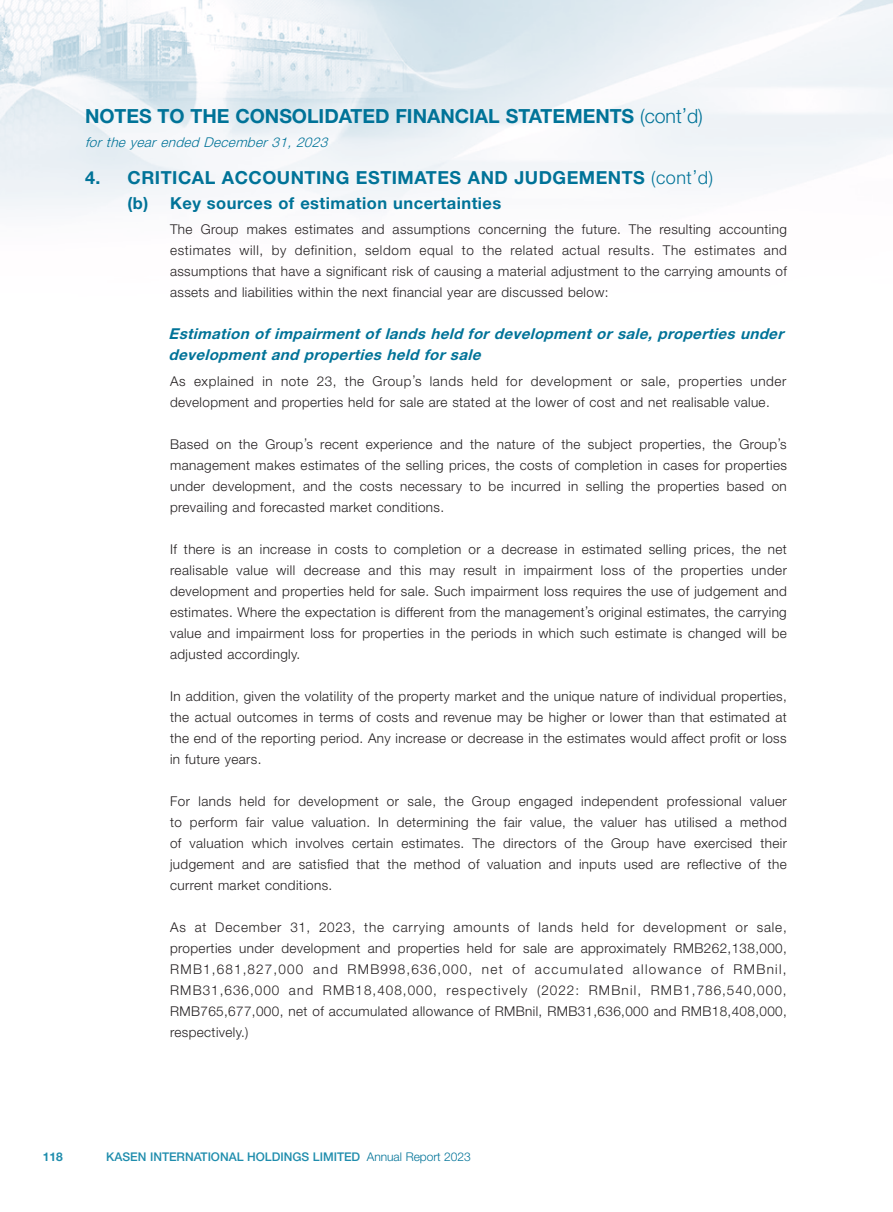
<style>
.page{position:relative;width:893px;height:1212px;background:#fff}
.page>*{position:absolute;margin:0;border:0;box-sizing:border-box;transform-origin:0 0}
.t1{font:700 19.5px "Helvetica Neue LT Std";color:#007398}
.Heading_1{font:700 18px "Helvetica Neue LT Std";letter-spacing:.03em;color:#007398}
.Heading_2{font:700 16.5px "Helvetica Neue LT Std";letter-spacing:.03em;color:#007398}
.Heading_3{font:italic 700 15px/21px "Helvetica Neue LT Std";color:#007398}
.Body_Text{font:300 13.5px/21px "Helvetica Neue LT Std";letter-spacing:.03em;color:#231f20;text-align:justify}
.t2{font:italic 300 13.5px "Helvetica Neue LT Std";color:#007398}
.t3{font:500 12px "Helvetica Neue LT Std";color:#1f8dad}
.t4{font:700 12px "Helvetica Neue LT Std";color:#1f8dad}
.s1{font-weight:300}
.s2{font-weight:300;color:#007398}
</style>
<div class="page">
<img style="left:0;top:0;width:893px;height:210px">
<h1 class="t1" style="left:85px;top:104px;width:619px">NOTES TO THE CONSOLIDATED FINANCIAL STATEMENTS <span class="s1">(cont’d)</span></h1>
<p class="t2" style="left:85px;top:134px;width:248px">forthe yearended December31,2023</p>
<p class="Heading_1" style="left:85px;top:166px;width:630px">4. CRITICAL ACCOUNTING ESTIMATES AND JUDGEMENTS <span class="s1">(cont’d)</span></p>
<p class="Heading_2" style="left:128px;top:193px;width:375px">(b) Key sources of estimation uncertainties</p>
<p class="Body_Text" style="left:170px;top:219px;width:618px">The Group makes estimates and assumptions concerning the future. The resulting accounting estimates will, by definition, seldom equal to the related actual results. The estimates and assumptions that have a significant risk of causing a material adjustment to the carrying amounts of assets and liabilities within the next financial year are discussed below:</p>
<p class="Heading_3" style="left:169px;top:323px;width:621px">Estimation ofimpairmentoflands held fordevelopmentorsale,properties under developmentand properties held forsale</p>
<p class="Body_Text" style="left:170px;top:370px;width:618px">As explained in note 23, the Group’s lands held for development or sale, properties under development and properties held for sale are stated at the lower of cost and net realisable value.</p>
<p class="Body_Text" style="left:170px;top:433px;width:618px">Based on the Group’s recent experience and the nature of the subject properties, the Group’s management makes estimates of the selling prices, the costs of completion in cases for properties under development, and the costs necessary to be incurred in selling the properties based on prevailing and forecasted market conditions.</p>
<p class="Body_Text" style="left:170px;top:538px;width:618px">If there is an increase in costs to completion or a decrease in estimated selling prices, the net realisable value will decrease and this may result in impairment loss of the properties under development and properties held for sale. Such impairment loss requires the use of judgement and estimates. Where the expectation is different from the management’s original estimates, the carrying value and impairment loss for properties in the periods in which such estimate is changed will be adjusted accordingly.</p>
<p class="Body_Text" style="left:170px;top:685px;width:618px">In addition, given the volatility of the property market and the unique nature of individual properties, the actual outcomes in terms of costs and revenue may be higher or lower than that estimated at the end of the reporting period. Any increase or decrease in the estimates would affect profit or loss in future years.</p>
<p class="Body_Text" style="left:170px;top:790px;width:618px">For lands held for development or sale, the Group engaged independent professional valuer to perform fair value valuation. In determining the fair value, the valuer has utilised a method of valuation which involves certain estimates. The directors of the Group have exercised their judgement and are satisfied that the method of valuation and inputs used are reflective of the current market conditions.</p>
<p class="Body_Text" style="left:170px;top:916px;width:618px">As at December 31, 2023, the carrying amounts of lands held for development or sale, properties under development and properties held for sale are approximately RMB262,138,000, RMB1,681,827,000 and RMB998,636,000, net of accumulated allowance of RMBnil, RMB31,636,000 and RMB18,408,000, respectively (2022: RMBnil, RMB1,786,540,000, RMB765,677,000, net of accumulated allowance of RMBnil, RMB31,636,000 and RMB18,408,000, respectively.)</p>
<p class="t4" style="left:43px;top:1149px;width:21px">118</p>
<p class="t3" style="left:106px;top:1150px;width:366px">KASEN INTERNATIONAL HOLDINGS LIMITED <span class="s2">Annual Report 2023</span></p>
</div>
